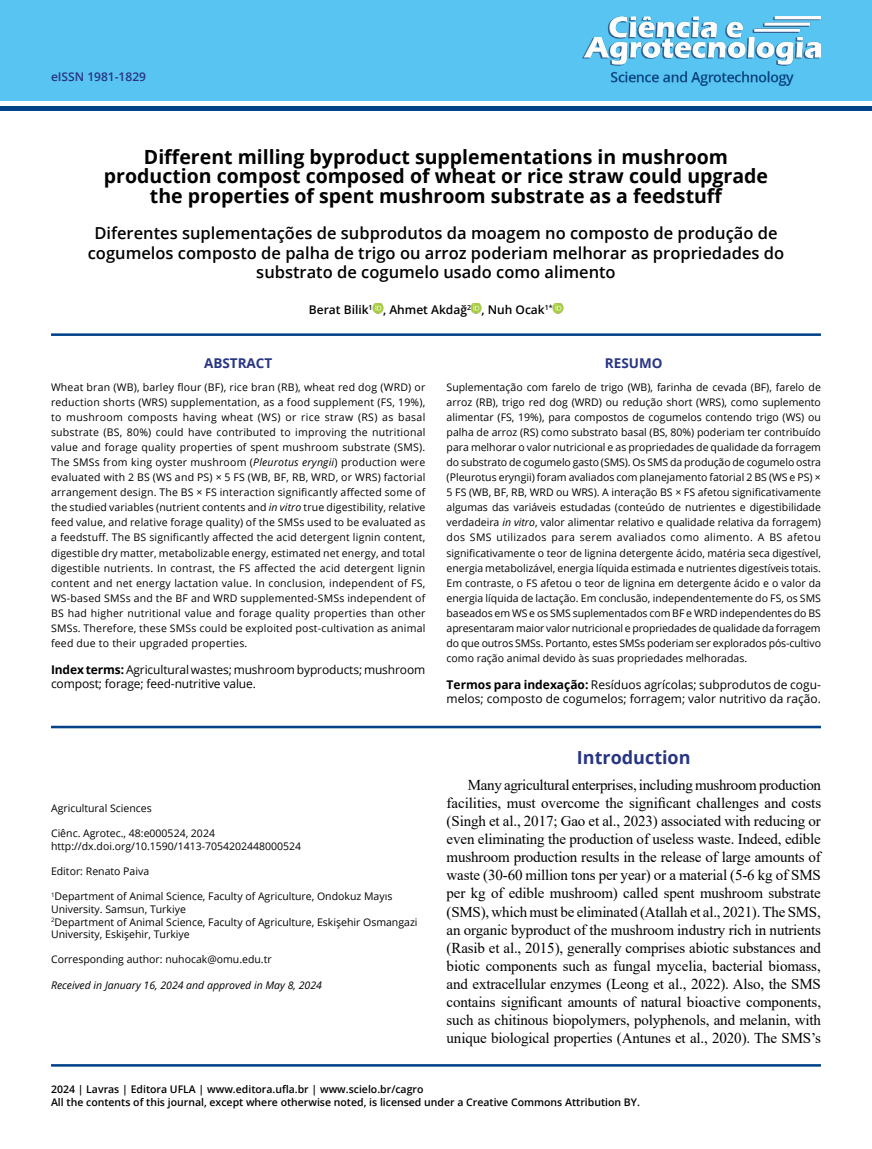
<style>
.page{position:relative;width:872px;height:1149px;background:#fff}
.page>*{position:absolute;margin:0;border:0;box-sizing:border-box;transform-origin:0 0}
.t1{font:700 19.5px/19.5px "Open Sans";color:#000;text-align:center}
.t2{font:700 18px "Open Sans";color:#283583}
.t3{font:600 16.5px/19.5px "Open Sans";color:#000;text-align:center}
.t4{font:15px/18px "Times New Roman";letter-spacing:-.01em;color:#000;text-align:justify}
.t5{font:700 13.5px "Open Sans";color:#283583}
.t6{font:12px/14.4px "Open Sans";color:#000}
.t7{font:600 12px "Open Sans";color:#000}
.t8{font:600 12px "Open Sans";color:#283583}
.t9{font:10.5px/15px "Open Sans";color:#000;text-align:justify}
.t10{font:600 10.5px/12.6px "Open Sans";color:#000}
.t11{font:italic 10.5px "Open Sans";color:#000}
.s1{font-style:italic}
.s2{font-weight:700}
</style>
<div class="page">
<div style="left:0;top:0;width:872px;height:100px;background:#57c4f1"></div>
<div style="left:0;top:106px;width:872px;height:5px;background:#004288"></div>
<img style="left:583px;top:17px;width:238px;height:68px">
<hr style="left:51px;top:1063px;width:770px;height:3px;background:#004288">
<hr style="left:51px;top:725px;width:770px;height:3px;background:#004288">
<hr style="left:51px;top:333px;width:770px;height:3px;background:#004288">
<svg style="left:372px;top:303px;width:11px;height:10px"></svg>
<svg style="left:471px;top:303px;width:10px;height:10px"></svg>
<svg style="left:552px;top:303px;width:11px;height:10px"></svg>
<p class="t8" style="left:51px;top:69px;width:96px">eISSN 1981-1829</p>
<h1 class="t1" style="left:104px;top:146px;width:665px">Different milling byproduct supplementations in mushroom production compost composed of wheat or rice straw could upgrade the properties of spent mushroom substrate as a feedstuff</h1>
<h3 class="t3" style="left:88px;top:223px;width:698px">Diferentes suplementações de subprodutos da moagem no composto de produção de cogumelos composto de palha de trigo ou arroz poderiam melhorar as propriedades do substrato de cogumelo usado como alimento</h3>
<p class="t7" style="left:309px;top:301px;width:245px">Berat Bilik<sup>1</sup> , Ahmet Akdağ<sup>2</sup> , Nuh Ocak<sup>1*</sup></p>
<p class="t5" style="left:204px;top:353px;width:70px">ABSTRACT</p>
<p class="t9" style="left:51px;top:379px;width:376px">Wheat bran (WB), barley flour (BF), rice bran (RB), wheat red dog (WRD) or reduction shorts (WRS) supplementation, as a food supplement (FS, 19%), to mushroom composts having wheat (WS) or rice straw (RS) as basal substrate (BS, 80%) could have contributed to improving the nutritional value and forage quality properties of spent mushroom substrate (SMS).<br>The SMSs from king oyster mushroom (<span class="s1">Pleurotus eryngii</span>) production were evaluated with 2 BS (WS and PS) × 5 FS (WB, BF, RB, WRD, or WRS) factorial arrangement design. The BS × FS interaction significantly affected some of the studied variables (nutrient contents and <span class="s1">in vitro</span> true digestibility, relative feed value, and relative forage quality) of the SMSs used to be evaluated as a feedstuff. The BS significantly affected the acid detergent lignin content, digestible dry matter, metabolizable energy, estimated net energy, and total digestible nutrients. In contrast, the FS affected the acid detergent lignin content and net energy lactation value. In conclusion, independent of FS, WS-based SMSs and the BF and WRD supplemented-SMSs independent of BS had higher nutritional value and forage quality properties than other SMSs. Therefore, these SMSs could be exploited post-cultivation as animal feed due to their upgraded properties.</p>
<p class="t6" style="left:51px;top:661px;width:376px"><span class="s2">Index terms:</span> Agricultural wastes; mushroom byproducts; mushroom compost; forage; feed-nutritive value.</p>
<p class="t9" style="left:51px;top:800px;width:102px">Agricultural Sciences</p>
<p class="t9" style="left:51px;top:826px;width:252px;line-height:12.6px">Ciênc. Agrotec., 48:e000524, 2024 http://dx.doi.org/10.1590/1413-7054202448000524</p>
<p class="t9" style="left:51px;top:863px;width:100px">Editor: Renato Paiva</p>
<p class="t9" style="left:51px;top:889px;width:368px;line-height:12.6px;text-align:left"><sup>1</sup>Department of Animal Science, Faculty of Agriculture, Ondokuz Mayıs University. Samsun, Turkiye<br><sup>2</sup>Department of Animal Science, Faculty of Agriculture, Eskişehir Osmangazi University, Eskişehir, Turkiye</p>
<p class="t9" style="left:51px;top:951px;width:222px">Corresponding author: nuhocak@omu.edu.tr</p>
<p class="t11" style="left:51px;top:977px;width:272px">Received in January 16, 2024 and approved in May 8, 2024</p>
<p class="t5" style="left:605px;top:353px;width:59px">RESUMO</p>
<p class="t9" style="left:446px;top:379px;width:376px">Suplementação com farelo de trigo (WB), farinha de cevada (BF), farelo de arroz (RB), trigo red dog (WRD) ou redução short (WRS), como suplemento alimentar (FS, 19%), para compostos de cogumelos contendo trigo (WS) ou palha de arroz (RS) como substrato basal (BS, 80%) poderiam ter contribuído para melhorar o valor nutricional e as propriedades de qualidade da forragem do substrato de cogumelo gasto (SMS). Os SMS da produção de cogumelo ostra (Pleurotus eryngii) foram avaliados com planejamento fatorial 2 BS (WS e PS) × 5 FS (WB, BF, RB, WRD ou WRS). A interação BS × FS afetou significativamente algumas das variáveis estudadas (conteúdo de nutrientes e digestibilidade verdadeira <span class="s1">in vitro</span>, valor alimentar relativo e qualidade relativa da forragem) dos SMS utilizados para serem avaliados como alimento. A BS afetou significativamente o teor de lignina detergente ácido, matéria seca digestível, energia metabolizável, energia líquida estimada e nutrientes digestíveis totais.<br>Em contraste, o FS afetou o teor de lignina em detergente ácido e o valor da energia líquida de lactação. Em conclusão, independentemente do FS, os SMS baseados em WS e os SMS suplementados com BF e WRD independentes do BS apresentaram maior valor nutricional e propriedades de qualidade da forragem do que outros SMSs. Portanto, estes SMSs poderiam ser explorados pós-cultivo como ração animal devido às suas propriedades melhoradas.</p>
<p class="t6" style="left:446px;top:676px;width:376px"><span class="s2">Termos para indexação:</span> Resíduos agrícolas; subprodutos de cogu&shy;melos; composto de cogumelos; forragem; valor nutritivo da ração.</p>
<h2 class="t2" style="left:577px;top:744px;width:115px">Introduction</h2>
<p class="t4" style="left:446px;top:775px;width:376px;text-indent:21px">Many agricultural enterprises, including mushroom production facilities, must overcome the significant challenges and costs (Singh et al., 2017; Gao et al., 2023) associated with reducing or even eliminating the production of useless waste. Indeed, edible mushroom production results in the release of large amounts of waste (30-60 million tons per year) or a material (5-6 kg of SMS per kg of edible mushroom) called spent mushroom substrate (SMS), which must be eliminated (Atallah et al., 2021). The SMS, an organic byproduct of the mushroom industry rich in nutrients (Rasib et al., 2015), generally comprises abiotic substances and biotic components such as fungal mycelia, bacterial biomass, and extracellular enzymes (Leong et al., 2022). Also, the SMS contains significant amounts of natural bioactive components, such as chitinous biopolymers, polyphenols, and melanin, with unique biological properties (Antunes et al., 2020). The SMS’s</p>
<p class="t10" style="left:51px;top:1082px;width:590px">2024 | Lavras | Editora UFLA | www.editora.ufla.br | www.scielo.br/cagro<br>All the contents of this journal, except where otherwise noted, is licensed under a Creative Commons Attribution BY.</p>
</div>
